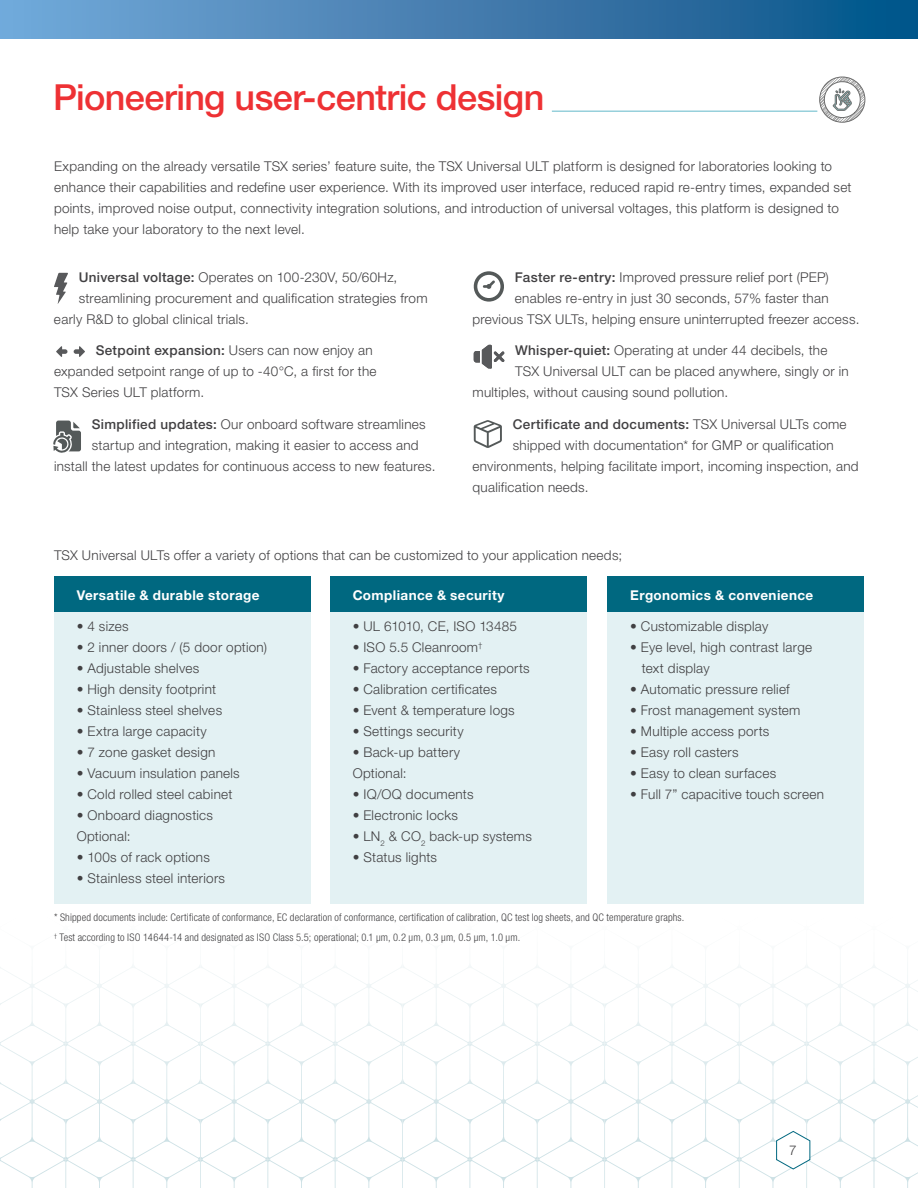
<style>
.page{position:relative;width:918px;height:1188px;background:#fff}
.page>*{position:absolute;margin:0;border:0;box-sizing:border-box;transform-origin:0 0}
.t1{font:500 36px "Helvetica Neue LTW1 G";letter-spacing:-.015em;color:#ee3134}
.t2{font:300 13.5px/21px "Helvetica Neue LTW1 G";letter-spacing:.02em;color:#414042}
.t3{font:700 13.5px "Helvetica Neue LTW1 G";letter-spacing:.03em;color:#fff}
.t4{font:500 13.5px "Helvetica Neue LTW1 G";letter-spacing:.025em;color:#414042}
.t5{font:300 condensed 10.5px/20.2px "Helvetica Neue LTW1 G";letter-spacing:.015em;color:#414042}
.s1{font-weight:500}
.s2{font-weight:300}
</style>
<div class="page">
<div style="left:0;top:0;width:918px;height:39px;background:linear-gradient(to right,#79a9d9,#085387)"></div>
<div style="left:54px;top:612px;width:256px;height:292px;background:#e3f1f3"></div>
<div style="left:330px;top:612px;width:256px;height:292px;background:#e3f1f3"></div>
<div style="left:608px;top:612px;width:256px;height:292px;background:#e3f1f3"></div>
<div style="left:54px;top:576px;width:256px;height:36px;background:#006880"></div>
<div style="left:330px;top:576px;width:256px;height:36px;background:#006880"></div>
<div style="left:608px;top:576px;width:256px;height:36px;background:#006880"></div>
<svg style="left:54px;top:273px;width:14px;height:31px"></svg>
<svg style="left:56px;top:346px;width:11px;height:11px"></svg>
<svg style="left:74px;top:346px;width:11px;height:11px"></svg>
<svg style="left:53px;top:421px;width:28px;height:32px"></svg>
<svg style="left:473px;top:271px;width:31px;height:31px"></svg>
<svg style="left:474px;top:420px;width:28px;height:28px"></svg>
<svg style="left:474px;top:345px;width:31px;height:24px"></svg>
<svg style="left:819px;top:77px;width:46px;height:46px"></svg>
<hr style="left:552px;top:110px;width:265px;height:2px;background:#97d0db">
<svg style="left:0;top:965px;width:918px;height:223px"></svg>
<h1 class="t1" style="left:53px;top:76px;width:493px">Pioneering user-centric design</h1>
<p class="t2" style="left:54px;top:156px;width:799px">Expanding on the already versatile TSX series’ feature suite, the TSX Universal ULT platform is designed for laboratories looking to enhance their capabilities and redefine user experience. With its improved user interface, reduced rapid re-entry times, expanded set points, improved noise output, connectivity integration solutions, and introduction of universal voltages, this platform is designed to help take your laboratory to the next level.</p>
<p class="t2" style="left:79px;top:266px;width:320px"><span class="s1">Universal voltage:</span> Operates on 100-230V, 50/60Hz,</p>
<p class="t2" style="left:79px;top:287px;width:350px">streamlining procurement and qualification strategies from</p>
<p class="t2" style="left:54px;top:308px;width:196px">early R&amp;D to global clinical trials.</p>
<p class="t2" style="left:54px;top:340px;width:324px;text-indent:42px"><span class="s1">Setpoint expansion:</span> Users can now enjoy an expanded setpoint range of up to -40°C, a first for the<br>TSX Series ULT platform.</p>
<p class="t2" style="left:92px;top:413px;width:335px"><span class="s1">Simplified updates:</span> Our onboard software streamlines</p>
<p class="t2" style="left:92px;top:434px;width:328px">startup and integration, making it easier to access and</p>
<p class="t2" style="left:54px;top:455px;width:383px">install the latest updates for continuous access to new features.</p>
<p class="t2" style="left:515px;top:266px;width:316px"><span class="s1">Faster re-entry:</span> Improved pressure relief port (PEP)</p>
<p class="t2" style="left:515px;top:287px;width:315px">enables re-entry in just 30 seconds, 57% faster than</p>
<p class="t2" style="left:473px;top:308px;width:388px">previous TSX ULTs, helping ensure uninterrupted freezer access.</p>
<p class="t2" style="left:515px;top:340px;width:314px"><span class="s1">Whisper-quiet:</span> Operating at under 44 decibels, the</p>
<p class="t2" style="left:515px;top:361px;width:335px">TSX Universal ULT can be placed anywhere, singly or in</p>
<p class="t2" style="left:473px;top:382px;width:257px">multiples, without causing sound pollution.</p>
<p class="t4" style="left:513px;top:416px;width:335px">Certificate and documents: <span class="s2">TSX Universal ULTs come</span></p>
<p class="t2" style="left:513px;top:434px;width:323px">shipped with documentation* for GMP or qualification</p>
<p class="t2" style="left:473px;top:455px;width:388px">environments, helping facilitate import, incoming inspection, and</p>
<p class="t2" style="left:473px;top:476px;width:118px">qualification needs.</p>
<p class="t2" style="left:54px;top:545px;width:570px">TSX Universal ULTs offer a variety of options that can be customized to your application needs;</p>
<p class="t3" style="left:77px;top:586px;width:184px">Versatile &amp; durable storage</p>
<p class="t2" style="left:77px;top:616px;width:53px">• 4 sizes</p>
<p class="t2" style="left:77px;top:637px;width:192px">• 2 inner doors / (5 door option)</p>
<p class="t2" style="left:77px;top:658px;width:124px">• Adjustable shelves</p>
<p class="t2" style="left:77px;top:679px;width:141px">• High density footprint</p>
<p class="t2" style="left:77px;top:700px;width:147px">• Stainless steel shelves</p>
<p class="t2" style="left:77px;top:721px;width:132px">• Extra large capacity</p>
<p class="t2" style="left:77px;top:742px;width:140px">• 7 zone gasket design</p>
<p class="t2" style="left:77px;top:763px;width:165px">• Vacuum insulation panels</p>
<p class="t2" style="left:77px;top:784px;width:157px">• Cold rolled steel cabinet</p>
<p class="t2" style="left:77px;top:805px;width:138px">• Onboard diagnostics<br>Optional:</p>
<p class="t2" style="left:77px;top:847px;width:135px">• 100s of rack options</p>
<p class="t2" style="left:77px;top:868px;width:150px">• Stainless steel interiors</p>
<p class="t3" style="left:353px;top:587px;width:153px">Compliance &amp; security</p>
<p class="t2" style="left:353px;top:616px;width:166px">• UL 61010, CE, ISO 13485</p>
<p class="t2" style="left:353px;top:637px;width:131px">• ISO 5.5 Cleanroom<sup>†</sup></p>
<p class="t2" style="left:353px;top:658px;width:179px">• Factory acceptance reports</p>
<p class="t2" style="left:353px;top:679px;width:146px">• Calibration certificates</p>
<p class="t2" style="left:353px;top:700px;width:164px">• Event &amp; temperature logs</p>
<p class="t2" style="left:353px;top:721px;width:112px">• Settings security</p>
<p class="t2" style="left:353px;top:742px;width:109px">• Back-up battery<br>Optional:</p>
<p class="t2" style="left:353px;top:784px;width:122px">• IQ/OQ documents</p>
<p class="t2" style="left:353px;top:805px;width:107px">• Electronic locks</p>
<p class="t2" style="left:353px;top:826px;width:181px">• LN<sub>2</sub> &amp; CO<sub>2</sub> back-up systems</p>
<p class="t2" style="left:353px;top:847px;width:86px">• Status lights</p>
<p class="t3" style="left:630px;top:586px;width:185px">Ergonomics &amp; convenience</p>
<p class="t2" style="left:630px;top:616px;width:140px">• Customizable display</p>
<p class="t2" style="left:642px;top:637px;width:172px;text-indent:-12px">• Eye level, high contrast large text display</p>
<p class="t2" style="left:630px;top:679px;width:161px">• Automatic pressure relief</p>
<p class="t2" style="left:630px;top:700px;width:172px">• Frost management system</p>
<p class="t2" style="left:630px;top:721px;width:141px">• Multiple access ports</p>
<p class="t2" style="left:630px;top:742px;width:110px">• Easy roll casters</p>
<p class="t2" style="left:630px;top:763px;width:148px">• Easy to clean surfaces</p>
<p class="t2" style="left:630px;top:784px;width:195px">• Full 7” capacitive touch screen</p>
<p class="t5" style="left:54px;top:907px;width:632px">* Shipped documents include: Certificate of conformance, EC declaration of conformance, certification of calibration, QC test log sheets, and QC temperature graphs. <sup>†</sup> Test according to ISO 14644-14 and designated as ISO Class 5.5; operational; 0.1 μm, 0.2 μm, 0.3 μm, 0.5 μm, 1.0 μm.</p>
<p class="t2" style="left:789px;top:1140px;width:9px">7</p>
</div>
